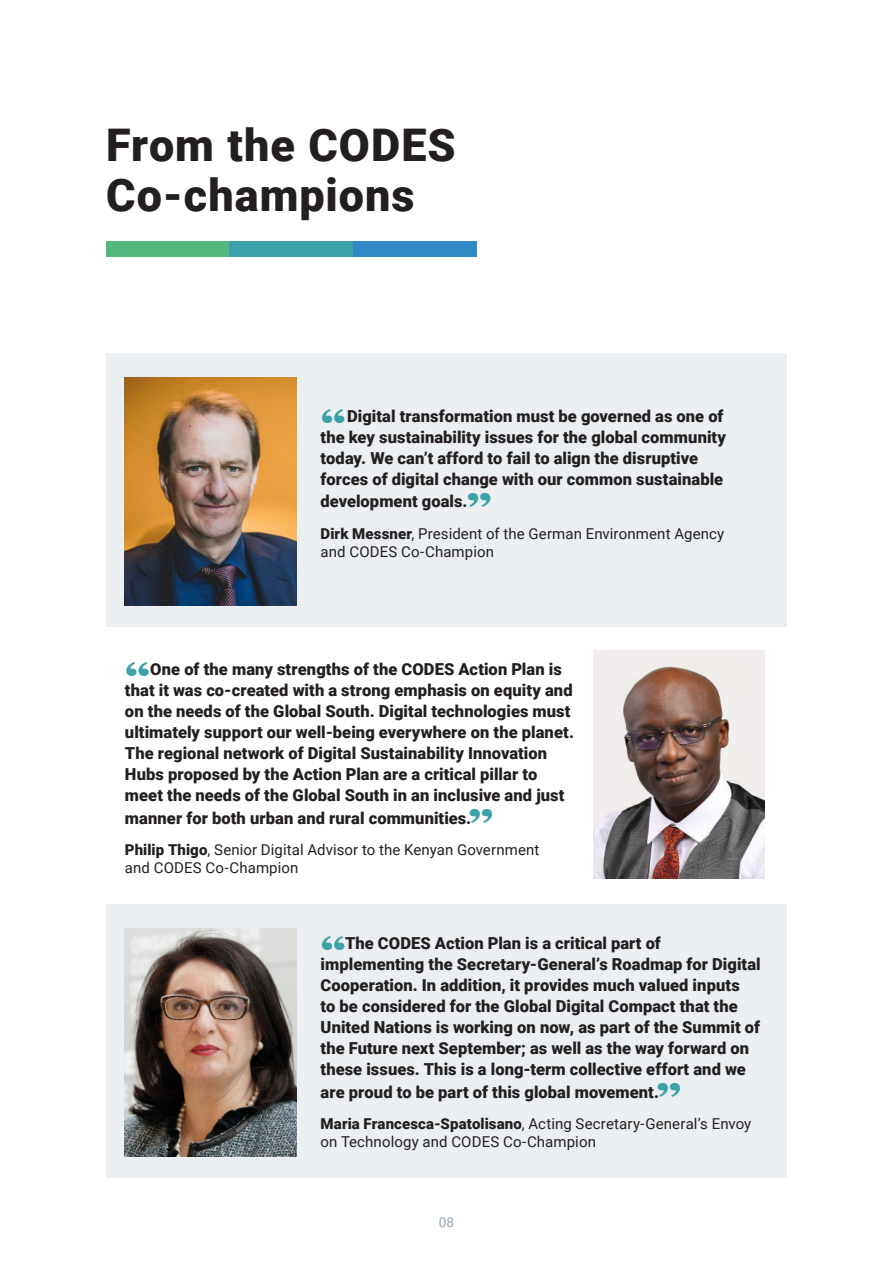
<style>
.page{position:relative;width:893px;height:1263px;background:#fff}
.page>*{position:absolute;margin:0;border:0;box-sizing:border-box;transform-origin:0 0}
.t1{font:900 45px/49.5px "Roboto";letter-spacing:.02em;color:#231f20}
.t2{font:900 39px "Century 725 BT";color:#3aa2a8}
.t3{font:900 16.5px/21px "Roboto";letter-spacing:.005em;color:#231f20}
.t4{font:15px/18px "Roboto";letter-spacing:.01em;color:#231f20}
.t5{font:13.5px "Roboto";color:#95a6b5}
.s1{font-weight:900}
</style>
<div class="page">
<div style="left:106px;top:241px;width:124px;height:16px;background:#54b77f"></div>
<div style="left:230px;top:241px;width:123px;height:16px;background:#3aa2a8"></div>
<div style="left:353px;top:241px;width:123px;height:16px;background:#318ac6"></div>
<div style="left:106px;top:353px;width:681px;height:274px;background:#eceff2"></div>
<img style="left:125px;top:377px;width:171px;height:228px">
<img style="left:593px;top:650px;width:171px;height:228px">
<div style="left:106px;top:904px;width:681px;height:274px;background:#eceff2"></div>
<img style="left:125px;top:928px;width:171px;height:229px">
<h1 class="t1" style="left:106px;top:124px;width:351px">From the CODES<br>Co-champions</h1>
<h2 class="t2" style="left:321px;top:409px;width:27px">“</h2>
<p class="t3" style="left:321px;top:407px;width:407px;text-indent:27px">Digital transformation must be governed as one of the key sustainability issues for the global community today. We can’t afford to fail to align the disruptive forces of digital change with our common sustainable</p>
<p class="t3" style="left:321px;top:492px;width:148px">development goals.</p>
<h2 class="t2" style="left:467px;top:493px;width:27px">”</h2>
<p class="t4" style="left:321px;top:525px;width:405px"><span class="s1">Dirk Messner</span>, President of the German Environment Agency and CODES Co-Champion</p>
<h2 class="t2" style="left:125px;top:662px;width:27px">“</h2>
<p class="t3" style="left:125px;top:660px;width:451px;text-indent:25px">One of the many strengths of the CODES Action Plan is that it was co-created with a strong emphasis on equity and on the needs of the Global South. Digital technologies must ultimately support our well-being everywhere on the planet.<br>The regional network of Digital Sustainability Innovation Hubs proposed by the Action Plan are a critical pillar to meet the needs of the Global South in an inclusive and just</p>
<p class="t3" style="left:125px;top:809px;width:348px">manner for both urban and rural communities.</p>
<h2 class="t2" style="left:468px;top:809px;width:27px">”</h2>
<p class="t4" style="left:125px;top:842px;width:416px"><span class="s1">Philip Thigo</span>, Senior Digital Advisor to the Kenyan Government and CODES Co-Champion</p>
<h2 class="t2" style="left:321px;top:936px;width:27px">“</h2>
<p class="t3" style="left:321px;top:934px;width:442px;text-indent:24px">The CODES Action Plan is a critical part of implementing the Secretary-General’s Roadmap for Digital Cooperation. In addition, it provides much valued inputs<br>to be considered for the Global Digital Compact that the United Nations is working on now, as part of the Summit of the Future next September; as well as the way forward on these issues. This is a long-term collective effort and we</p>
<p class="t3" style="left:321px;top:1082px;width:340px">are proud to be part of this global movement.</p>
<h2 class="t2" style="left:656px;top:1083px;width:27px">”</h2>
<p class="t4" style="left:321px;top:1116px;width:432px"><span class="s1">Maria Francesca-Spatolisano</span>, Acting Secretary-General’s Envoy on Technology and CODES Co-Champion</p>
<p class="t5" style="left:439px;top:1216px;width:17px">08</p>
</div>
